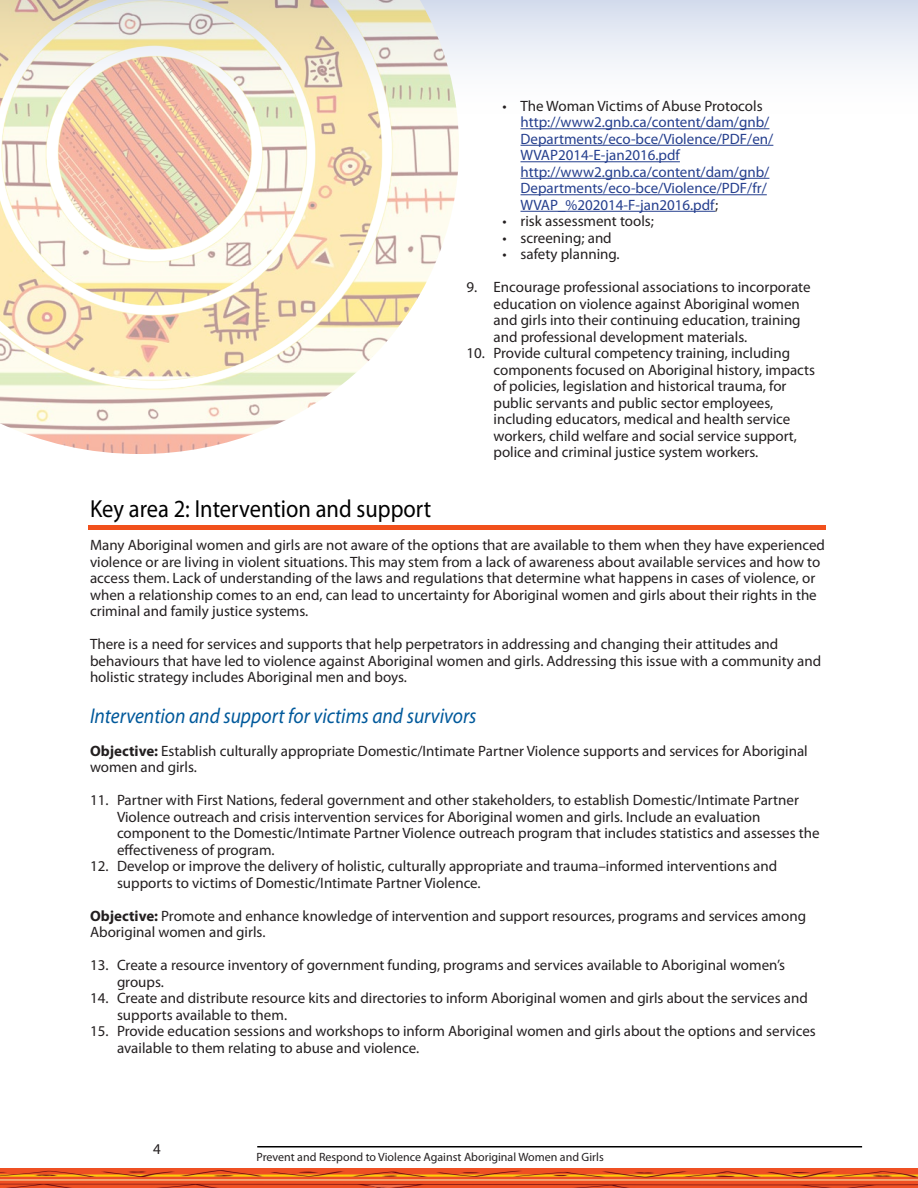
<style>
.page{position:relative;width:918px;height:1188px;background:#fff}
.page>*{position:absolute;margin:0;border:0;box-sizing:border-box;transform-origin:0 0}
.Chapter_Title{font:24.75px "Myriad Pro";color:#000;scale:.91 1}
.Sub-Chapter_Style{font:italic 21.45px "Myriad Pro";color:#00599b;scale:.91 1}
.t1{font:15px/16.5px "Myriad Pro";color:#231f20}
.t2{font:15px/16.5px "Myriad Pro";color:#253f8e}
.t3{font:12px "Myriad Pro";color:#231f20}
.s1{color:#231f20}
.s2{font-weight:700}
</style>
<div class="page">
<div style="left:0;top:0;width:918px;height:117px;background:linear-gradient(to bottom,#d8dfee,#fff)"></div>
<hr style="left:917px;top:0;width:1px;height:117px;background:#c1cde5">
<img style="left:0;top:0;width:459px;height:454px">
<hr style="left:257px;top:1146px;width:605px;height:2px;background:#000">
<img style="left:0;top:1168px;width:918px;height:20px">
<hr style="left:520px;top:128px;width:249px;height:1px;background:#253f8e">
<hr style="left:520px;top:145px;width:253px;height:1px;background:#253f8e">
<hr style="left:520px;top:161px;width:160px;height:1px;background:#253f8e">
<hr style="left:520px;top:178px;width:249px;height:1px;background:#253f8e">
<hr style="left:520px;top:194px;width:247px;height:1px;background:#253f8e">
<hr style="left:520px;top:211px;width:195px;height:1px;background:#253f8e">
<div style="left:88px;top:525px;width:738px;height:5px;background:#f1501c"></div>
<p class="t2" style="left:520px;top:97px;width:254px;text-indent:-18px"><span class="s1">• The Woman Victims of Abuse Protocols </span>http://www2.gnb.ca/content/dam/gnb/ Departments/eco-bce/Violence/PDF/en/ WVAP2014-E-jan2016.pdf http://www2.gnb.ca/content/dam/gnb/ Departments/eco-bce/Violence/PDF/fr/ WVAP_%202014-F-jan2016.pdf<span class="s1">;</span></p>
<p class="t1" style="left:502px;top:213px;width:153px">• risk assessment tools;</p>
<p class="t1" style="left:502px;top:229px;width:111px">• screening; and</p>
<p class="t1" style="left:502px;top:246px;width:119px">• safety planning.</p>
<p class="t1" style="left:494px;top:279px;width:319px;text-indent:-27px">9. Encourage professional associations to incorporate education on violence against Aboriginal women and girls into their continuing education, training and professional development materials.</p>
<p class="t1" style="left:494px;top:345px;width:323px;text-indent:-27px">10. Provide cultural competency training, including components focused on Aboriginal history, impacts of policies, legislation and historical trauma, for public servants and public sector employees, including educators, medical and health service workers, child welfare and social service support, police and criminal justice system workers.</p>
<p class="Chapter_Title" style="left:90px;top:494px;width:376px">Key area 2: Intervention and support</p>
<p class="t1" style="left:90px;top:537px;width:736px">Many Aboriginal women and girls are not aware of the options that are available to them when they have experienced violence or are living in violent situations. This may stem from a lack of awareness about available services and how to access them. Lack of understanding of the laws and regulations that determine what happens in cases of violence, or when a relationship comes to an end, can lead to uncertainty for Aboriginal women and girls about their rights in the criminal and family justice systems.</p>
<p class="t1" style="left:90px;top:636px;width:733px">There is a need for services and supports that help perpetrators in addressing and changing their attitudes and behaviours that have led to violence against Aboriginal women and girls. Addressing this issue with a community and holistic strategy includes Aboriginal men and boys.</p>
<p class="Sub-Chapter_Style" style="left:90px;top:702px;width:426px">Intervention and support for victims and survivors</p>
<p class="t1" style="left:90px;top:742px;width:719px"><span class="s2">Objective:</span> Establish culturally appropriate Domestic/Intimate Partner Violence supports and services for Aboriginal women and girls.</p>
<p class="t1" style="left:117px;top:792px;width:704px;text-indent:-27px">11. Partner with First Nations, federal government and other stakeholders, to establish Domestic/Intimate Partner Violence outreach and crisis intervention services for Aboriginal women and girls. Include an evaluation component to the Domestic/Intimate Partner Violence outreach program that includes statistics and assesses the effectiveness of program.</p>
<p class="t1" style="left:117px;top:858px;width:662px;text-indent:-27px">12. Develop or improve the delivery of holistic, culturally appropriate and trauma–informed interventions and supports to victims of Domestic/Intimate Partner Violence.</p>
<p class="t1" style="left:90px;top:907px;width:718px"><span class="s2">Objective:</span> Promote and enhance knowledge of intervention and support resources, programs and services among<br>Aboriginal women and girls.</p>
<p class="t1" style="left:117px;top:957px;width:669px;text-indent:-27px">13. Create a resource inventory of government funding, programs and services available to Aboriginal women’s groups.</p>
<p class="t1" style="left:117px;top:990px;width:692px;text-indent:-27px">14. Create and distribute resource kits and directories to inform Aboriginal women and girls about the services and supports available to them.</p>
<p class="t1" style="left:117px;top:1023px;width:700px;text-indent:-27px">15. Provide education sessions and workshops to inform Aboriginal women and girls about the options and services available to them relating to abuse and violence.</p>
<p class="t1" style="left:153px;top:1141px;width:9px">4</p>
<p class="t3" style="left:256px;top:1150px;width:349px">Prevent and Respond to Violence Against Aboriginal Women and Girls</p>
</div>
